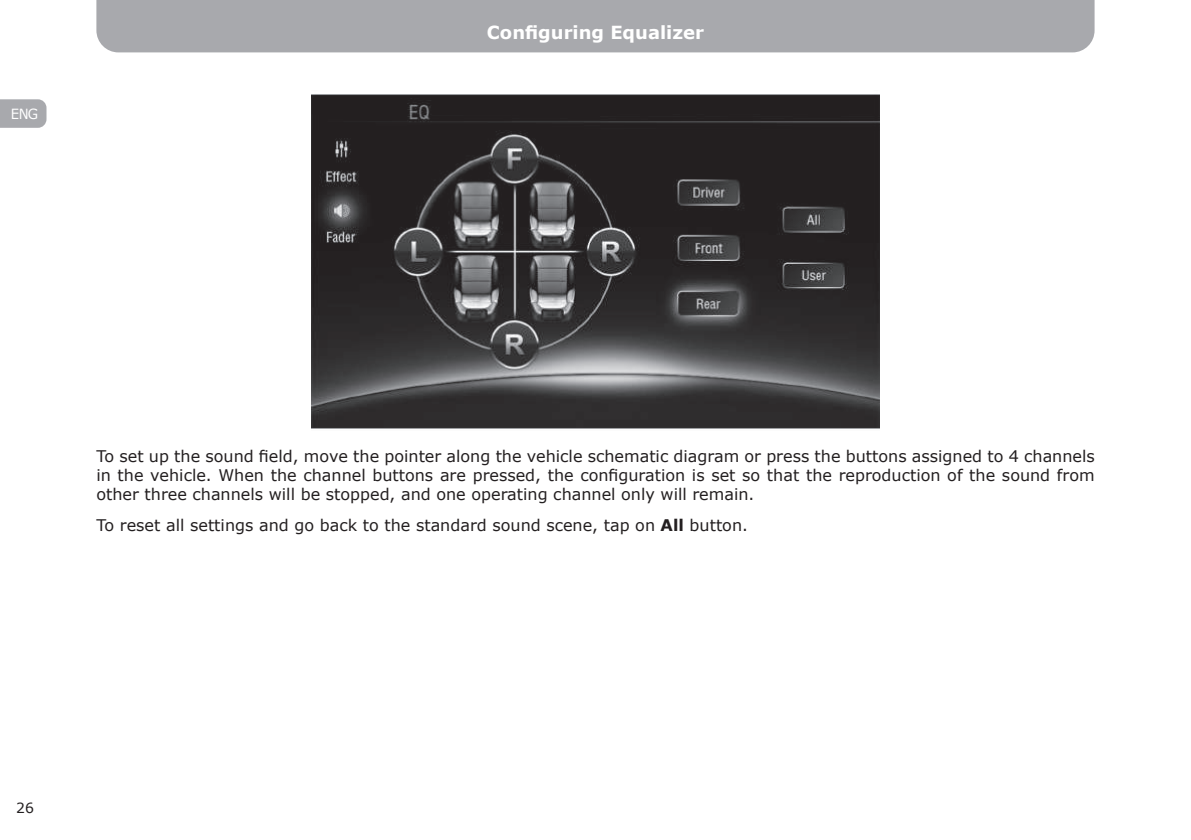
<style>
.page{position:relative;width:1191px;height:840px;background:#fff}
.page>*{position:absolute;margin:0;border:0;box-sizing:border-box;transform-origin:0 0}
.t1{font:700 18px "Verdana";color:#fff}
.t2{font:16px/19.2px "Verdana";color:#231f20;text-align:justify}
.t3{font:14px "Verdana";color:#fff;scale:.95 1}
.t4{font:14px "Verdana";color:#231f20}
.s1{font-weight:700}
</style>
<div class="page">
<div style="left:96px;top:0;width:998px;height:52px;background:#a8a9ad"></div>
<svg style="left:0;top:99px;width:46px;height:29px"></svg>
<img style="left:312px;top:94px;width:567px;height:335px">
<p class="t3" style="left:11px;top:105px;width:30px">ENG</p>
<p class="t1" style="left:487px;top:21px;width:219px">Configuring Equalizer</p>
<p class="t2" style="left:96px;top:445px;width:1000px">To set up the sound field, move the pointer along the vehicle schematic diagram or press the buttons assigned to 4 channels in the vehicle. When the channel buttons are pressed, the configuration is set so that the reproduction of the sound from other three channels will be stopped, and one operating channel only will remain.</p>
<p class="t2" style="left:96px;top:514px;width:653px">To reset all settings and go back to the standard sound scene, tap on <span class="s1">All</span> button.</p>
<p class="t4" style="left:16px;top:798px;width:19px">26</p>
</div>
